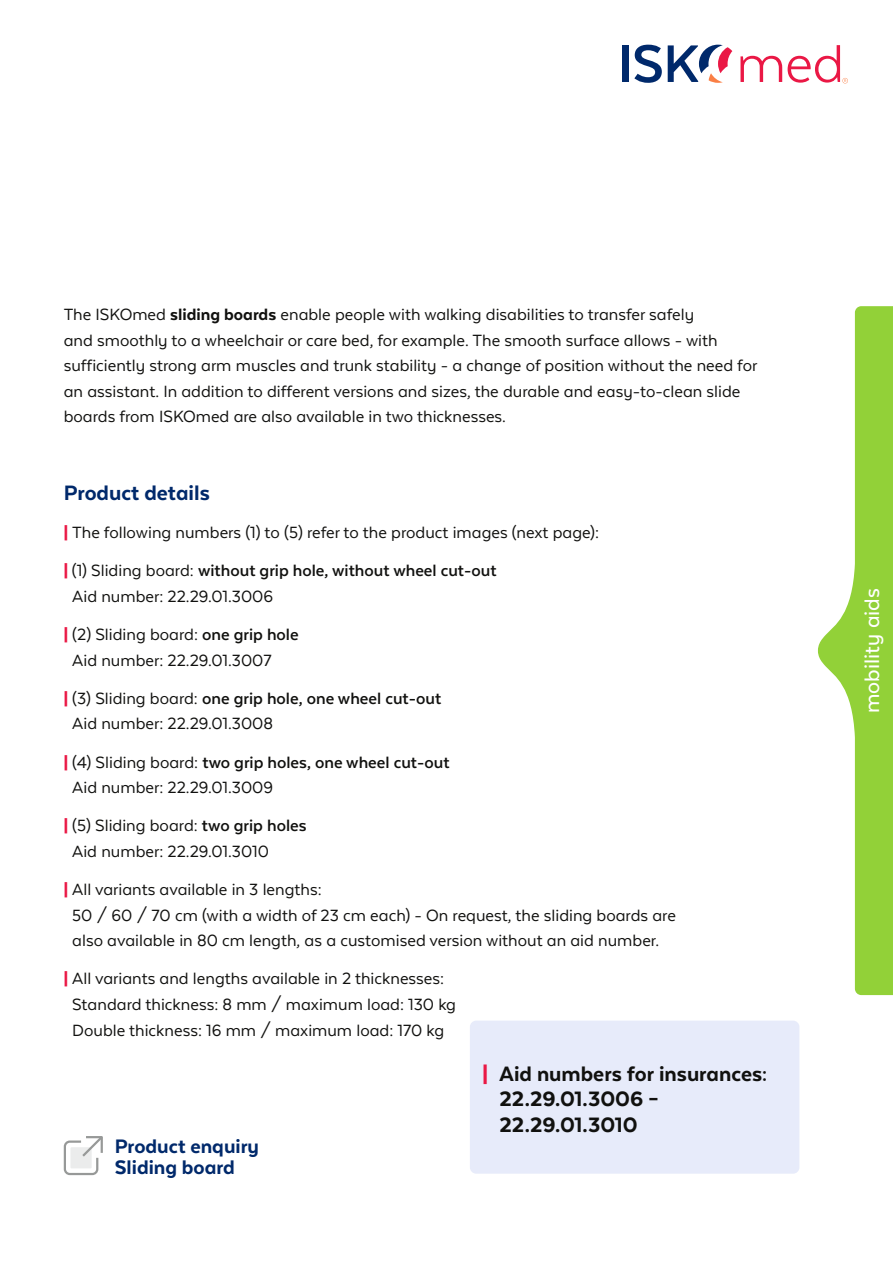
<style>
.page{position:relative;width:893px;height:1263px;background:#fff}
.page>*{position:absolute;margin:0;border:0;box-sizing:border-box;transform-origin:0 0}
.t1{font:800 24px "Texta Alt";color:#11110f}
.t2{font:800 24px "Texta Alt";color:#00296b}
.t3{font:500 24px "Texta Alt";color:#fff}
.t4{font:800 22.5px/21px "Texta Alt";color:#00296b}
.product_text___keine_Silbentrennung{font:18.75px/25.5px "Texta Alt";color:#11110f}
.t5{font:700 18.75px "Texta Alt";color:#11110f}
.s1{font-weight:800}
.s2{font-weight:900;color:#ea1845}
.s3{font-weight:400}
.s4{font-weight:700}
</style>
<div class="page">
<div style="left:470px;top:1020px;width:329px;height:154px;background:#e7ebfa;border-radius:6px"></div>
<svg style="left:63px;top:1136px;width:40px;height:40px"></svg>
<svg style="left:818px;top:306px;width:75px;height:689px;fill:#92d138"></svg>
<div style="left:622px;top:45px;width:7px;height:37px;background:#00296b"></div>
<svg style="left:634px;top:45px;width:28px;height:38px"></svg>
<svg style="left:740px;top:56px;width:42px;height:26px"></svg>
<svg style="left:668px;top:45px;width:64px;height:38px"></svg>
<svg style="left:788px;top:45px;width:60px;height:38px"></svg>
<p class="product_text___keine_Silbentrennung" style="left:64px;top:302px;width:695px">The ISKOmed <span class="s1">sliding boards</span> enable people with walking disabilities to transfer safely<br>and smoothly to a wheelchair or care bed, for example. The smooth surface allows - with sufficiently strong arm muscles and trunk stability - a change of position without the need for an assistant. In addition to different versions and sizes, the durable and easy-to-clean slide boards from ISKOmed are also available in two thicknesses.</p>
<p class="t2" style="left:64px;top:480px;width:148px">Product details</p>
<p class="product_text___keine_Silbentrennung" style="left:64px;top:520px;width:537px"><span class="s2">|</span> The following numbers (1) to (5) refer to the product images (next page):</p>
<p class="t5" style="left:64px;top:561px;width:434px"><span class="s2">|</span> <span class="s3">(1) Sliding board:</span> without grip hole, without wheel cut-out</p>
<p class="product_text___keine_Silbentrennung" style="left:72px;top:583px;width:202px">Aid number: 22.29.01.3006</p>
<p class="product_text___keine_Silbentrennung" style="left:64px;top:622px;width:236px"><span class="s2">|</span> (2) Sliding board: <span class="s4">one grip hole</span></p>
<p class="product_text___keine_Silbentrennung" style="left:72px;top:647px;width:201px">Aid number: 22.29.01.3007</p>
<p class="t5" style="left:64px;top:689px;width:379px"><span class="s2">|</span> <span class="s3">(3) Sliding board:</span> one grip hole, one wheel cut-out</p>
<p class="product_text___keine_Silbentrennung" style="left:72px;top:711px;width:202px">Aid number: 22.29.01.3008</p>
<p class="t5" style="left:64px;top:752px;width:387px"><span class="s2">|</span> <span class="s3">(4) Sliding board:</span> two grip holes, one wheel cut-out</p>
<p class="product_text___keine_Silbentrennung" style="left:72px;top:775px;width:202px">Aid number: 22.29.01.3009</p>
<p class="product_text___keine_Silbentrennung" style="left:64px;top:813px;width:244px"><span class="s2">|</span> (5) Sliding board: <span class="s4">two grip holes</span></p>
<p class="product_text___keine_Silbentrennung" style="left:72px;top:838px;width:198px">Aid number: 22.29.01.3010</p>
<p class="product_text___keine_Silbentrennung" style="left:64px;top:877px;width:259px"><span class="s2">|</span> All variants available in 3 lengths:</p>
<p class="product_text___keine_Silbentrennung" style="left:72px;top:902px;width:605px">50 / 60 / 70 cm (with a width of 23 cm each) - On request, the sliding boards are also available in 80 cm length, as a customised version without an aid number.</p>
<p class="product_text___keine_Silbentrennung" style="left:64px;top:966px;width:382px"><span class="s2">|</span> All variants and lengths available in 2 thicknesses:</p>
<p class="product_text___keine_Silbentrennung" style="left:72px;top:991px;width:385px">Standard thickness: 8 mm / maximum load: 130 kg</p>
<p class="product_text___keine_Silbentrennung" style="left:72px;top:1017px;width:373px">Double thickness: 16 mm / maximum load: 170 kg</p>
<p class="t4" style="left:115px;top:1135px;width:146px">Product enquiry<br>Sliding board</p>
<p class="t1" style="left:483px;top:1061px;width:286px"><span class="s2">|</span> Aid numbers for insurances:</p>
<p class="t1" style="left:500px;top:1086px;width:161px">22.29.01.3006 –</p>
<p class="t1" style="left:500px;top:1112px;width:139px">22.29.01.3010</p>
<p class="t3" style="left:860px;top:713px;width:126px;rotate:-90deg">mobility aids</p>
</div>
